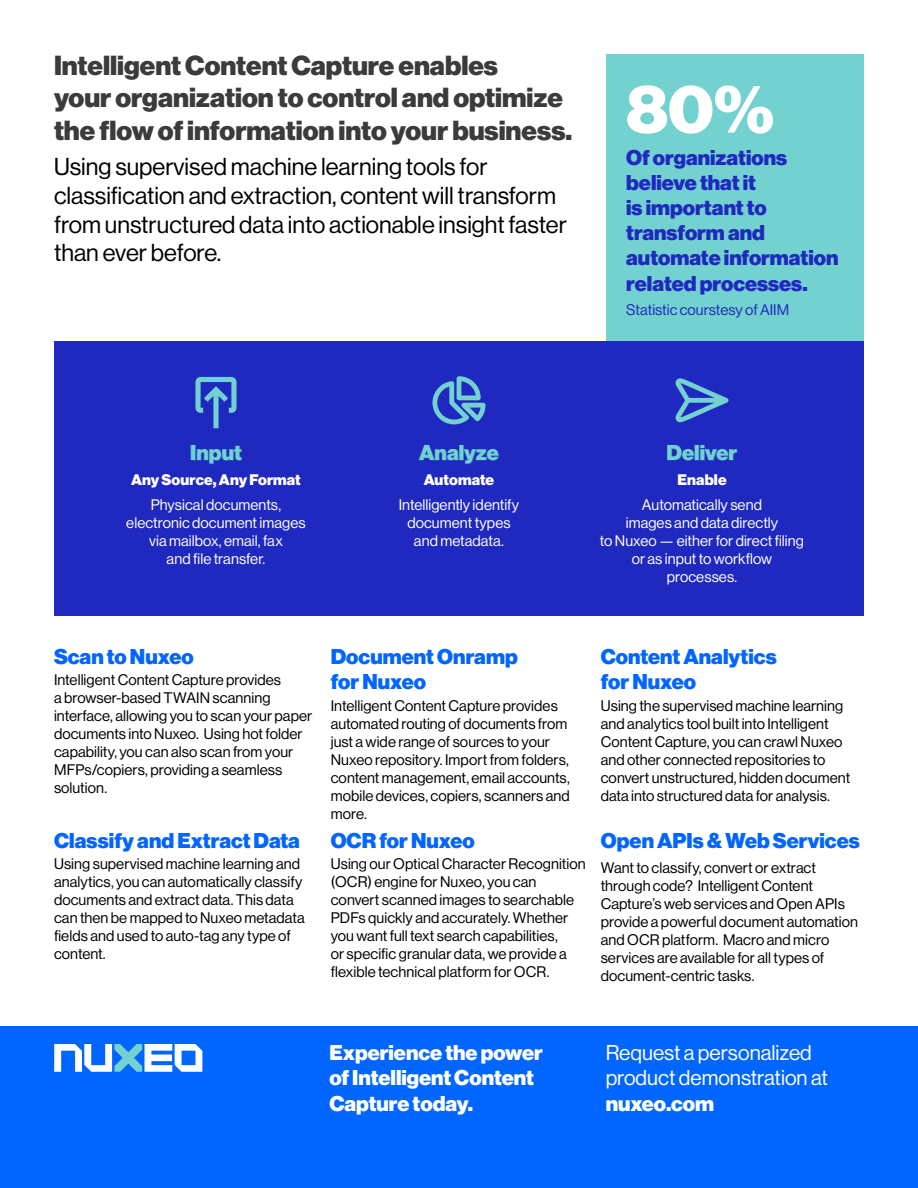
<style>
.page{position:relative;width:918px;height:1188px;background:#fff}
.page>*{position:absolute;margin:0;border:0;box-sizing:border-box;transform-origin:0 0}
.t1{font:67.5px "N Haas Grotesk DS Std 95 Blk";color:#fff}
.t2{font:27px/32.4px "N Haas Grotesk DS Std 95 Blk";color:#3c3b3b}
.t3{font:24px/28.8px "N Haas Grotesk DS Std 55 Rg";color:#000}
.t4{font:21px/25.2px "N Haas Grotesk DS Std 95 Blk";color:#06f}
.t5{font:21px/25.2px "N Haas Grotesk DS Std 95 Blk";color:#1f28bf}
.t6{font:21px/25.2px "N Haas Grotesk DS Std 95 Blk";color:#fff}
.t7{font:21px/25.2px "N Haas Grotesk DS Std 55 Rg";color:#fff}
.t8{font:21px "N Haas Grotesk DS Std 95 Blk";color:#73d2cf}
.t9{font:15px/18px "N Haas Grotesk DS Std 55 Rg";letter-spacing:.005em;color:#000}
.t10{font:15px/18px "N Haas Grotesk DS Std 55 Rg";letter-spacing:.005em;color:#fff;text-align:center}
.t11{font:15px "N Haas Grotesk DS Std 95 Blk";letter-spacing:.005em;color:#fff}
.t12{font:15px "N Haas Grotesk DS Std 55 Rg";color:#1f28bf}
</style>
<div class="page">
<div style="left:606px;top:54px;width:258px;height:288px;background:#73d2cf"></div>
<div style="left:0;top:1026px;width:918px;height:162px;background:#06f"></div>
<svg style="left:54px;top:1044px;width:148px;height:28px"></svg>
<div style="left:54px;top:342px;width:810px;height:274px;background:#1f28bf"></div>
<div style="left:191px;top:445px;width:4px;height:15px;border:1px solid #1f4cbf"></div>
<svg style="left:196px;top:445px;width:46px;height:20px"></svg>
<svg style="left:418px;top:445px;width:81px;height:20px"></svg>
<svg style="left:667px;top:445px;width:28px;height:16px"></svg>
<div style="left:695px;top:445px;width:4px;height:15px;border:1px solid #1f4cbf"></div>
<svg style="left:701px;top:445px;width:37px;height:16px"></svg>
<svg style="left:195px;top:377px;width:42px;height:51px"></svg>
<svg style="left:432px;top:376px;width:54px;height:48px"></svg>
<svg style="left:675px;top:378px;width:54px;height:44px"></svg>
<h2 class="t2" style="left:54px;top:49px;width:520px">Intelligent Content Capture enables<br>your organization to control and optimize the flow of information into your business.</h2>
<h3 class="t3" style="left:54px;top:152px;width:515px">Using supervised machine learning tools for classification and extraction, content will transform from unstructured data into actionable insight faster than ever before.</h3>
<h1 class="t1" style="left:626px;top:69px;width:150px">80%</h1>
<h3 class="t5" style="left:626px;top:145px;width:214px">Of organizations believe that it<br>is important to transform and automate information related processes.</h3>
<p class="t12" style="left:626px;top:302px;width:164px">Statistic courstesy of AIIM</p>
<h3 class="t8" style="left:190px;top:441px;width:53px">Input</h3>
<p class="t11" style="left:131px;top:471px;width:171px">Any Source, Any Format</p>
<p class="t10" style="left:126px;top:496px;width:181px">Physical documents, electronic document images via mailbox, email, fax<br>and file transfer.</p>
<h3 class="t8" style="left:419px;top:441px;width:81px">Analyze</h3>
<p class="t11" style="left:424px;top:471px;width:72px">Automate</p>
<p class="t10" style="left:399px;top:496px;width:122px">Intelligently identify document types and metadata.</p>
<h3 class="t8" style="left:667px;top:441px;width:72px">Deliver</h3>
<p class="t11" style="left:677px;top:471px;width:51px">Enable</p>
<p class="t10" style="left:600px;top:496px;width:206px">Automatically send<br>images and data directly<br>to Nuxeo — either for direct filing or as input to workflow processes.</p>
<h3 class="t4" style="left:54px;top:644px;width:141px">Scan to Nuxeo</h3>
<p class="t9" style="left:54px;top:671px;width:260px">Intelligent Content Capture provides<br>a browser-based TWAIN scanning interface, allowing you to scan your paper documents into Nuxeo. Using hot folder capability, you can also scan from your MFPs/copiers, providing a seamless solution.</p>
<h3 class="t4" style="left:54px;top:828px;width:248px">Classify and Extract Data</h3>
<p class="t9" style="left:54px;top:855px;width:252px">Using supervised machine learning and analytics, you can automatically classify documents and extract data. This data can then be mapped to Nuxeo metadata fields and used to auto-tag any type of content.</p>
<h3 class="t4" style="left:331px;top:644px;width:189px">Document Onramp for Nuxeo</h3>
<p class="t9" style="left:331px;top:696px;width:241px">Intelligent Content Capture provides automated routing of documents from just a wide range of sources to your Nuxeo repository. Import from folders, content management, email accounts, mobile devices, copiers, scanners and more.</p>
<h3 class="t4" style="left:331px;top:828px;width:146px">OCR for Nuxeo</h3>
<p class="t9" style="left:331px;top:855px;width:256px">Using our Optical Character Recognition (OCR) engine for Nuxeo, you can convert scanned images to searchable PDFs quickly and accurately. Whether you want full text search capabilities,<br>or specific granular data, we provide a flexible technical platform for OCR.</p>
<h3 class="t4" style="left:601px;top:644px;width:178px">Content Analytics for Nuxeo</h3>
<p class="t9" style="left:601px;top:696px;width:251px">Using the supervised machine learning and analytics tool built into Intelligent Content Capture, you can crawl Nuxeo and other connected repositories to convert unstructured, hidden document data into structured data for analysis.</p>
<h3 class="t4" style="left:601px;top:828px;width:261px">Open APIs &amp; Web Services</h3>
<p class="t9" style="left:601px;top:859px;width:259px">Want to classify, convert or extract through code? Intelligent Content Capture’s web services and Open APIs provide a powerful document automation and OCR platform. Macro and micro services are available for all types of document-centric tasks.</p>
<h3 class="t6" style="left:329px;top:1040px;width:215px">Experience the power of Intelligent Content<br>Capture today.</h3>
<h3 class="t7" style="left:606px;top:1040px;width:224px">Request a personalized product demonstration at</h3>
<h3 class="t6" style="left:606px;top:1091px;width:110px">nuxeo.com</h3>
</div>
